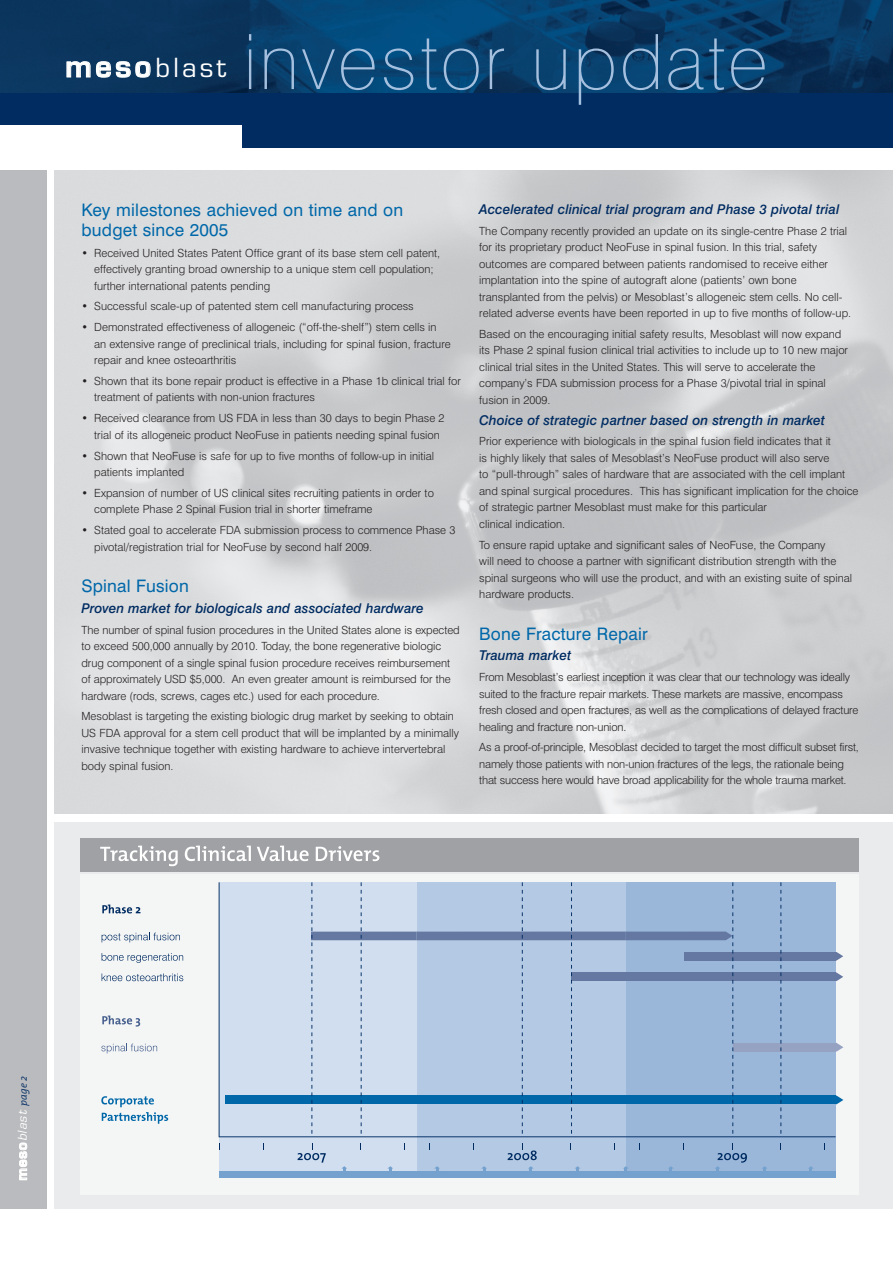
<style>
.page{position:relative;width:893px;height:1263px;background:#fff}
.page>*{position:absolute;margin:0;border:0;box-sizing:border-box;transform-origin:0 0}
.t1{font:100 76.5px "Swiss 721 BT";letter-spacing:.03em;color:#a5c0df}
.t2{font:28.95px "Eurostile";letter-spacing:.11em;color:#fff}
.t3{font:17.25px/19.5px "Swiss 721 BT";letter-spacing:.01em;color:#0068a9}
.t4{font:italic 500 13.5px "Swiss 721 BT";color:#002c62}
.t5{font:italic 13.5px "Eurostile";color:#fff}
.t6{font:300 11.25px/16.5px "Swiss 721 BT";color:#231f20}
.s1{font-weight:600}
.s2{font-weight:600;font-style:normal}
.s3{font-family:"The Mix";font-weight:300;font-size:10.5px;color:#002c62}
</style>
<div class="page">
<div style="left:0;top:92px;width:496px;height:32px;background:#002c62"></div>
<div style="left:242px;top:90px;width:651px;height:57px;background:#002c62"></div>
<img style="left:0;top:0;width:893px;height:93px">
<div style="left:0;top:170px;width:46px;height:1039px;background:#babbbe"></div>
<div style="left:54px;top:822px;width:839px;height:387px;background:#eaebec"></div>
<div style="left:80px;top:874px;width:778px;height:321px;background:#f4f5f5"></div>
<div style="left:80px;top:838px;width:778px;height:33px;background:#a0a1a5"></div>
<div style="left:416px;top:882px;width:210px;height:291px;background:#b4c9e3"></div>
<div style="left:219px;top:882px;width:197px;height:291px;background:#d0deef"></div>
<div style="left:626px;top:882px;width:209px;height:291px;background:#9ab7da"></div>
<svg style="left:102px;top:905px;width:38px;height:8px"></svg>
<svg style="left:100px;top:846px;width:78px;height:20px"></svg>
<svg style="left:185px;top:846px;width:66px;height:15px"></svg>
<svg style="left:257px;top:846px;width:52px;height:15px"></svg>
<svg style="left:316px;top:846px;width:63px;height:15px"></svg>
<svg style="left:102px;top:933px;width:78px;height:9px"></svg>
<svg style="left:102px;top:1016px;width:38px;height:11px"></svg>
<svg style="left:101px;top:1044px;width:56px;height:9px"></svg>
<svg style="left:102px;top:953px;width:81px;height:10px"></svg>
<svg style="left:102px;top:974px;width:81px;height:7px"></svg>
<svg style="left:101px;top:1096px;width:67px;height:28px"></svg>
<svg style="left:298px;top:1143px;width:28px;height:20px"></svg>
<svg style="left:508px;top:1143px;width:29px;height:17px"></svg>
<svg style="left:219px;top:882px;width:616px;height:255px"></svg>
<div style="left:219px;top:1171px;width:616px;height:7px;background:#75a1ce"></div>
<svg style="left:808px;top:1166px;width:6px;height:5px"></svg>
<svg style="left:762px;top:1166px;width:5px;height:5px"></svg>
<svg style="left:715px;top:1143px;width:32px;height:28px"></svg>
<svg style="left:668px;top:1166px;width:5px;height:5px"></svg>
<svg style="left:623px;top:1166px;width:5px;height:5px"></svg>
<svg style="left:575px;top:1166px;width:5px;height:5px"></svg>
<svg style="left:528px;top:1166px;width:6px;height:5px"></svg>
<svg style="left:481px;top:1166px;width:6px;height:5px"></svg>
<svg style="left:434px;top:1166px;width:6px;height:5px"></svg>
<svg style="left:387px;top:1166px;width:6px;height:5px"></svg>
<svg style="left:341px;top:1166px;width:6px;height:5px"></svg>
<svg style="left:835px;top:1096px;width:8px;height:8px"></svg>
<div style="left:226px;top:1096px;width:609px;height:8px;background:#0068a9"></div>
<svg style="left:835px;top:1043px;width:8px;height:9px"></svg>
<div style="left:733px;top:1043px;width:102px;height:8px;background:#95a2c2"></div>
<svg style="left:835px;top:972px;width:8px;height:9px"></svg>
<div style="left:571px;top:972px;width:55px;height:9px;background:#6578a2"></div>
<div style="left:626px;top:972px;width:209px;height:9px;background:#6578a2"></div>
<svg style="left:835px;top:952px;width:8px;height:9px"></svg>
<div style="left:684px;top:952px;width:151px;height:9px;background:#6578a2"></div>
<div style="left:416px;top:932px;width:210px;height:8px;background:#6578a2"></div>
<div style="left:311px;top:932px;width:105px;height:8px;background:#6578a2"></div>
<svg style="left:311px;top:882px;width:1px;height:252px"></svg>
<svg style="left:361px;top:882px;width:1px;height:252px"></svg>
<svg style="left:522px;top:882px;width:1px;height:252px"></svg>
<svg style="left:571px;top:882px;width:1px;height:252px"></svg>
<svg style="left:626px;top:882px;width:107px;height:252px"></svg>
<svg style="left:780px;top:882px;width:1px;height:252px"></svg>
<h2 class="t2" style="left:65px;top:58px;width:162px"><span class="s1">meso</span>blast</h2>
<h1 class="t1" style="left:243px;top:34px;width:526px">investor update</h1>
<h3 class="t3" style="left:81px;top:201px;width:323px">Key milestones achieved on time and on budget since 2005</h3>
<p class="t6" style="left:94px;top:245px;width:347px;text-indent:-13px">• Received United States Patent Office grant of its base stem cell patent, effectively granting broad ownership to a unique stem cell population; further international patents pending</p>
<p class="t6" style="left:81px;top:299px;width:334px">• Successful scale-up of patented stem cell manufacturing process</p>
<p class="t6" style="left:94px;top:320px;width:358px;text-indent:-13px">• Demonstrated effectiveness of allogeneic (“off-the-shelf”) stem cells in an extensive range of preclinical trials, including for spinal fusion, fracture repair and knee osteoarthritis</p>
<p class="t6" style="left:94px;top:373px;width:368px;text-indent:-13px">• Shown that its bone repair product is effective in a Phase 1b clinical trial for treatment of patients with non-union fractures</p>
<p class="t6" style="left:94px;top:411px;width:352px;text-indent:-13px">• Received clearance from US FDA in less than 30 days to begin Phase 2 trial of its allogeneic product NeoFuse in patients needing spinal fusion</p>
<p class="t6" style="left:94px;top:448px;width:342px;text-indent:-13px">• Shown that NeoFuse is safe for up to five months of follow-up in initial patients implanted</p>
<p class="t6" style="left:94px;top:485px;width:341px;text-indent:-13px">• Expansion of number of US clinical sites recruiting patients in order to complete Phase 2 Spinal Fusion trial in shorter timeframe</p>
<p class="t6" style="left:94px;top:522px;width:363px;text-indent:-13px">• Stated goal to accelerate FDA submission process to commence Phase 3 pivotal/registration trial for NeoFuse by second half 2009.</p>
<h3 class="t3" style="left:81px;top:577px;width:109px">Spinal Fusion</h3>
<p class="t4" style="left:81px;top:602px;width:344px">Proven market for biologicals and associated hardware</p>
<p class="t6" style="left:81px;top:622px;width:380px">The number of spinal fusion procedures in the United States alone is expected to exceed 500,000 annually by 2010. Today, the bone regenerative biologic drug component of a single spinal fusion procedure receives reimbursement of approximately USD $5,000. An even greater amount is reimbursed for the hardware (rods, screws, cages etc.) used for each procedure.</p>
<p class="t6" style="left:81px;top:709px;width:379px">Mesoblast is targeting the existing biologic drug market by seeking to obtain US FDA approval for a stem cell product that will be implanted by a minimally invasive technique together with existing hardware to achieve intervertebral body spinal fusion.</p>
<p class="t4" style="left:479px;top:203px;width:362px">Accelerated clinical trial program and Phase 3 pivotal trial</p>
<p class="t6" style="left:479px;top:223px;width:373px">The Company recently provided an update on its single-centre Phase 2 trial for its proprietary product NeoFuse in spinal fusion. In this trial, safety outcomes are compared between patients randomised to receive either implantation into the spine of autograft alone (patients’ own bone transplanted from the pelvis) or Mesoblast’s allogeneic stem cells. No cell&shy;related adverse events have been reported in up to five months of follow-up.</p>
<p class="t6" style="left:479px;top:326px;width:370px">Based on the encouraging initial safety results, Mesoblast will now expand its Phase 2 spinal fusion clinical trial activities to include up to 10 new major clinical trial sites in the United States. This will serve to accelerate the company’s FDA submission process for a Phase 3/pivotal trial in spinal fusion in 2009.</p>
<p class="t4" style="left:479px;top:414px;width:347px">Choice of strategic partner based on strength in market</p>
<p class="t6" style="left:479px;top:434px;width:381px">Prior experience with biologicals in the spinal fusion field indicates that it<br>is highly likely that sales of Mesoblast’s NeoFuse product will also serve<br>to “pull-through” sales of hardware that are associated with the cell implant and spinal surgical procedures. This has significant implication for the choice of strategic partner Mesoblast must make for this particular<br>clinical indication.</p>
<p class="t6" style="left:479px;top:537px;width:374px">To ensure rapid uptake and significant sales of NeoFuse, the Company<br>will need to choose a partner with significant distribution strength with the spinal surgeons who will use the product, and with an existing suite of spinal hardware products.</p>
<h3 class="t3" style="left:479px;top:624px;width:170px">Bone Fracture Repair</h3>
<p class="t4" style="left:479px;top:650px;width:94px">Trauma market</p>
<p class="t6" style="left:479px;top:669px;width:381px">From Mesoblast’s earliest inception it was clear that our technology was ideally suited to the fracture repair markets. These markets are massive, encompass fresh closed and open fractures, as well as the complications of delayed fracture healing and fracture non-union.</p>
<p class="t6" style="left:479px;top:740px;width:381px">As a proof-of-principle, Mesoblast decided to target the most difficult subset first, namely those patients with non-union fractures of the legs, the rationale being that success here would have broad applicability for the whole trauma market.</p>
<p class="t5" style="left:17px;top:1181px;width:106px;rotate:-90deg"><span class="s2">meso</span>blast <span class="s3">page 2</span></p>
</div>
